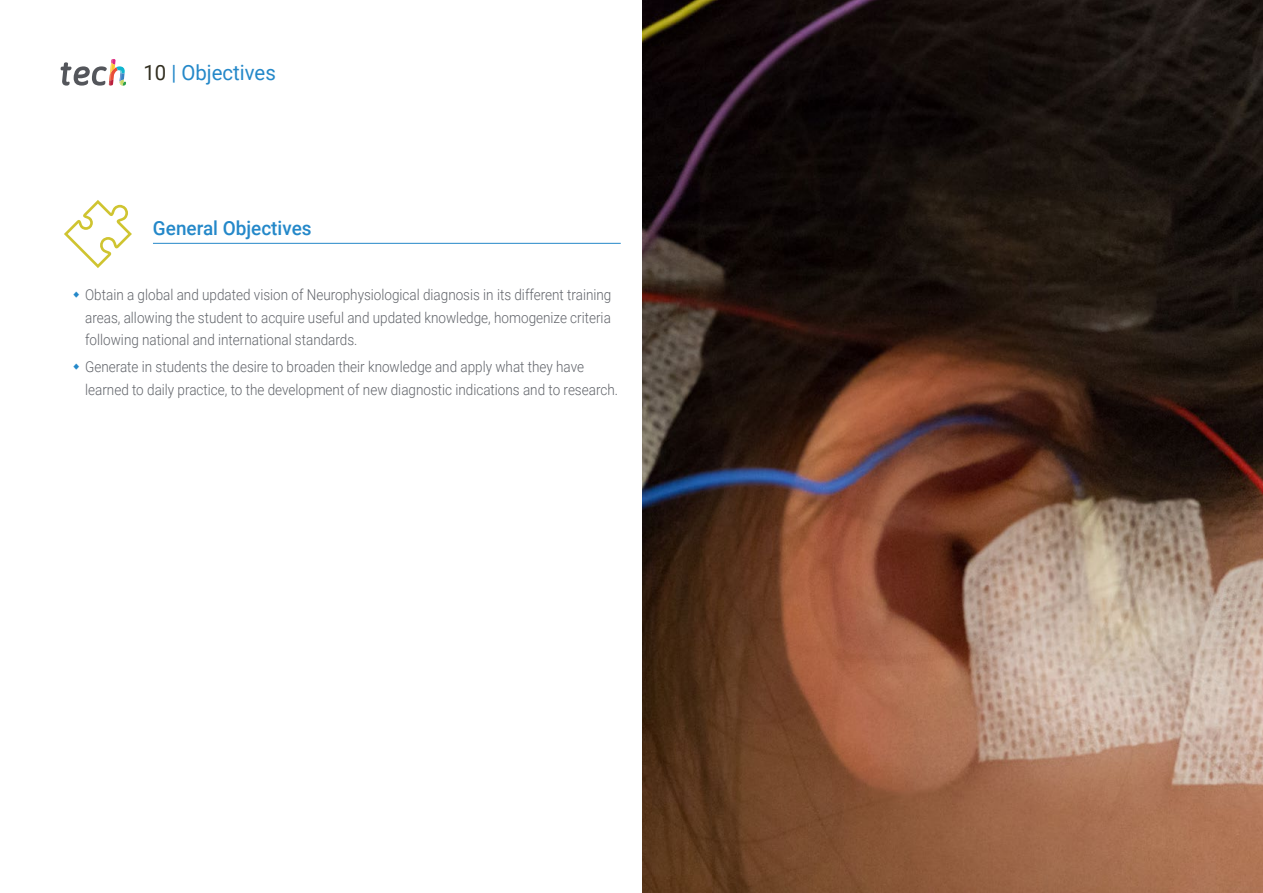
<style>
.page{position:relative;width:1263px;height:893px;background:#fff}
.page>*{position:absolute;margin:0;border:0;box-sizing:border-box;transform-origin:0 0}
.t1{font:21px "Roboto";color:#2488c9}
.t2{font:500 19.5px "Roboto";color:#2488c9}
.t3{font:300 15px/22.5px "Roboto";color:#61646a;text-align:justify;scale:.9 1}
.s1{color:#312e20}
</style>
<div class="page">
<hr style="left:153px;top:243px;width:468px;height:1px;background:#2488c9">
<svg style="left:64px;top:200px;width:68px;height:68px"></svg>
<img style="left:642px;top:0;width:621px;height:893px">
<svg style="left:61px;top:59px;width:65px;height:27px"></svg>
<h1 class="t1" style="left:144px;top:57px;width:134px"><span class="s1">10</span> | Objectives</h1>
<h2 class="t2" style="left:153px;top:214px;width:160px">General Objectives</h2>
<p class="t3" style="left:85px;top:283px;width:586px">Obtain a global and updated vision of Neurophysiological diagnosis in its different training areas, allowing the student to acquire useful and updated knowledge, homogenize criteria following national and international standards.</p>
<p class="t3" style="left:85px;top:355px;width:593px">Generate in students the desire to broaden their knowledge and apply what they have learned to daily practice, to the development of new diagnostic indications and to research.</p>
</div>
